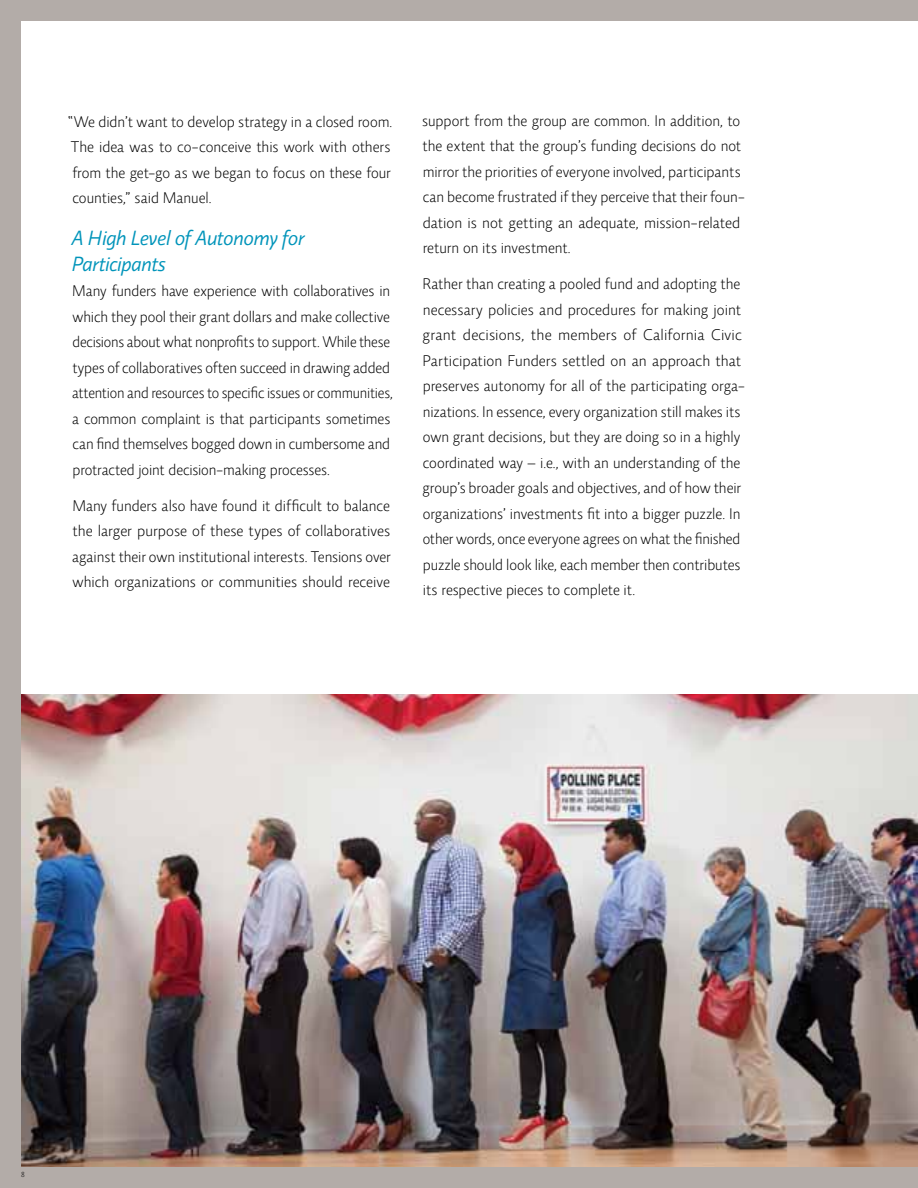
<style>
.page{position:relative;width:918px;height:1188px;background:#b3aca8}
.page>*{position:absolute;margin:0;border:0;box-sizing:border-box;transform-origin:0 0}
.t1{font:italic 21px/25.5px "Relato Sans OT";color:#0094ba}
.t2{font:300 15.75px/25.5px "Relato Sans OT";color:#000}
.t3{font:300 7.5px "Relato Sans OT";color:#000}
</style>
<div class="page">
<div style="left:21px;top:21px;width:897px;height:1146px;background:#fff"></div>
<img style="left:21px;top:695px;width:897px;height:472px">
<p class="t2" style="left:68px;top:109px;width:326px">“We didn’t want to develop strategy in a closed room.<br>The idea was to co-conceive this work with others from the get-go as we began to focus on these four counties,” said Manuel.</p>
<h1 class="t1" style="left:71px;top:225px;width:234px">A High Level of Autonomy for<br>Participants</h1>
<p class="t2" style="left:72px;top:278px;width:322px">Many funders have experience with collaboratives in which they pool their grant dollars and make collective decisions about what nonprofits to support. While these types of collaboratives often succeed in drawing added attention and resources to specific issues or communities, a common complaint is that participants sometimes can find themselves bogged down in cumbersome and protracted joint decision-making processes.</p>
<p class="t2" style="left:72px;top:493px;width:320px;text-align:justify">Many funders also have found it difficult to balance the larger purpose of these types of collaboratives against their own institutional interests. Tensions over which organizations or communities should receive</p>
<p class="t2" style="left:422px;top:108px;width:324px">support from the group are common. In addition, to the extent that the group’s funding decisions do not mirror the priorities of everyone involved, participants can become frustrated if they perceive that their foun&shy;dation is not getting an adequate, mission-related return on its investment.</p>
<p class="t2" style="left:423px;top:271px;width:324px">Rather than creating a pooled fund and adopting the necessary policies and procedures for making joint grant decisions, the members of California Civic Participation Funders settled on an approach that preserves autonomy for all of the participating orga&shy;nizations. In essence, every organization still makes its own grant decisions, but they are doing so in a highly coordinated way – i.e., with an understanding of the group’s broader goals and objectives, and of how their organizations’ investments fit into a bigger puzzle. In other words, once everyone agrees on what the finished puzzle should look like, each member then contributes its respective pieces to complete it.</p>
<p class="t3" style="left:21px;top:1170px;width:5px">8</p>
</div>
